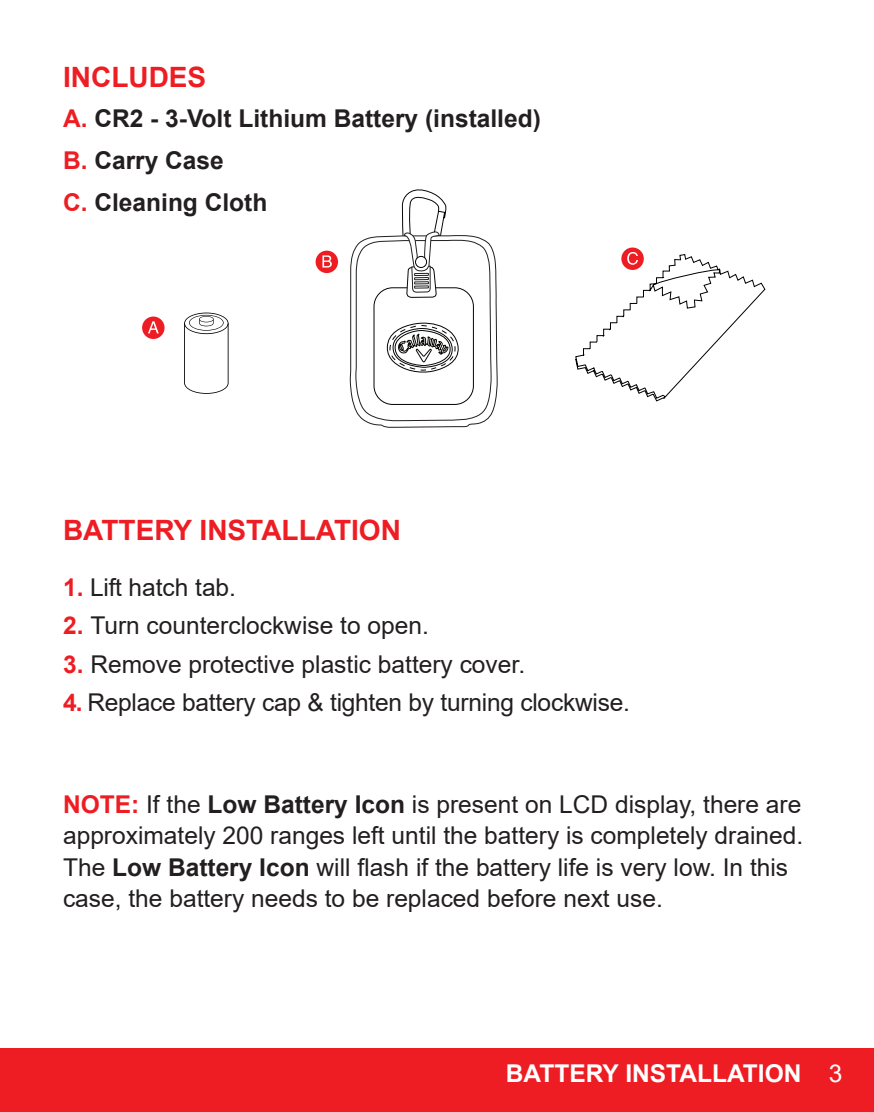
<style>
.page{position:relative;width:874px;height:1112px;background:#fff}
.page>*{position:absolute;margin:0;border:0;box-sizing:border-box;transform-origin:0 0}
.t1{font:700 28px "Arial";color:#ee1d23}
.t2{font:24.5px/31.5px "Arial";color:#231f20}
.t3{font:700 24.5px "Arial";color:#231f20}
.t4{font:700 24.5px "Arial";color:#fff}
.s1{color:#ee1d23}
.s2{font-weight:700;color:#ee1d23}
.s3{font-weight:700}
.s4{font-weight:400}
</style>
<div class="page">
<svg style="left:349px;top:189px;width:149px;height:239px"></svg>
<div style="left:414px;top:273px;width:14px;height:3px;border:1px solid #211f1f"></div>
<div style="left:0;top:1047px;width:873px;height:64px;background:#ee1d23"></div>
<div style="left:142px;top:316px;width:22px;height:23px;background:#ee1d23;border-radius:50%"></div>
<svg style="left:148px;top:321px;width:11px;height:12px"></svg>
<svg style="left:315px;top:250px;width:23px;height:23px"></svg>
<svg style="left:322px;top:255px;width:9px;height:12px"></svg>
<svg style="left:621px;top:247px;width:22px;height:23px"></svg>
<svg style="left:575px;top:252px;width:190px;height:150px"></svg>
<svg style="left:184px;top:312px;width:44px;height:82px"></svg>
<svg style="left:199px;top:316px;width:14px;height:6px"></svg>
<p class="t1" style="left:63px;top:57px;width:145px">INCLUDES</p>
<p class="t3" style="left:63px;top:101px;width:479px"><span class="s1">A.</span> CR2 - 3-Volt Lithium Battery (installed)</p>
<p class="t3" style="left:63px;top:143px;width:162px"><span class="s1">B.</span> Carry Case</p>
<p class="t3" style="left:63px;top:185px;width:206px"><span class="s1">C.</span> Cleaning Cloth</p>
<p class="t1" style="left:63px;top:510px;width:339px">BATTERY INSTALLATION</p>
<p class="t2" style="left:63px;top:571px;width:174px"><span class="s2">1.</span> Lift hatch tab.</p>
<p class="t2" style="left:63px;top:609px;width:367px"><span class="s2">2.</span> Turn counterclockwise to open.</p>
<p class="t2" style="left:63px;top:648px;width:463px"><span class="s2">3.</span> Remove protective plastic battery cover.</p>
<p class="t2" style="left:63px;top:686px;width:568px"><span class="s2">4.</span> Replace battery cap &amp; tighten by turning clockwise.</p>
<p class="t2" style="left:63px;top:788px;width:741px"><span class="s2">NOTE:</span> If the <span class="s3">Low Battery Icon</span> is present on LCD display, there are approximately 200 ranges left until the battery is completely drained.<br>The <span class="s3">Low Battery Icon</span> will flash if the battery life is very low. In this case, the battery needs to be replaced before next use.</p>
<p class="t4" style="left:505px;top:1055px;width:338px">BATTERY INSTALLATION <span class="s4">3</span></p>
</div>
